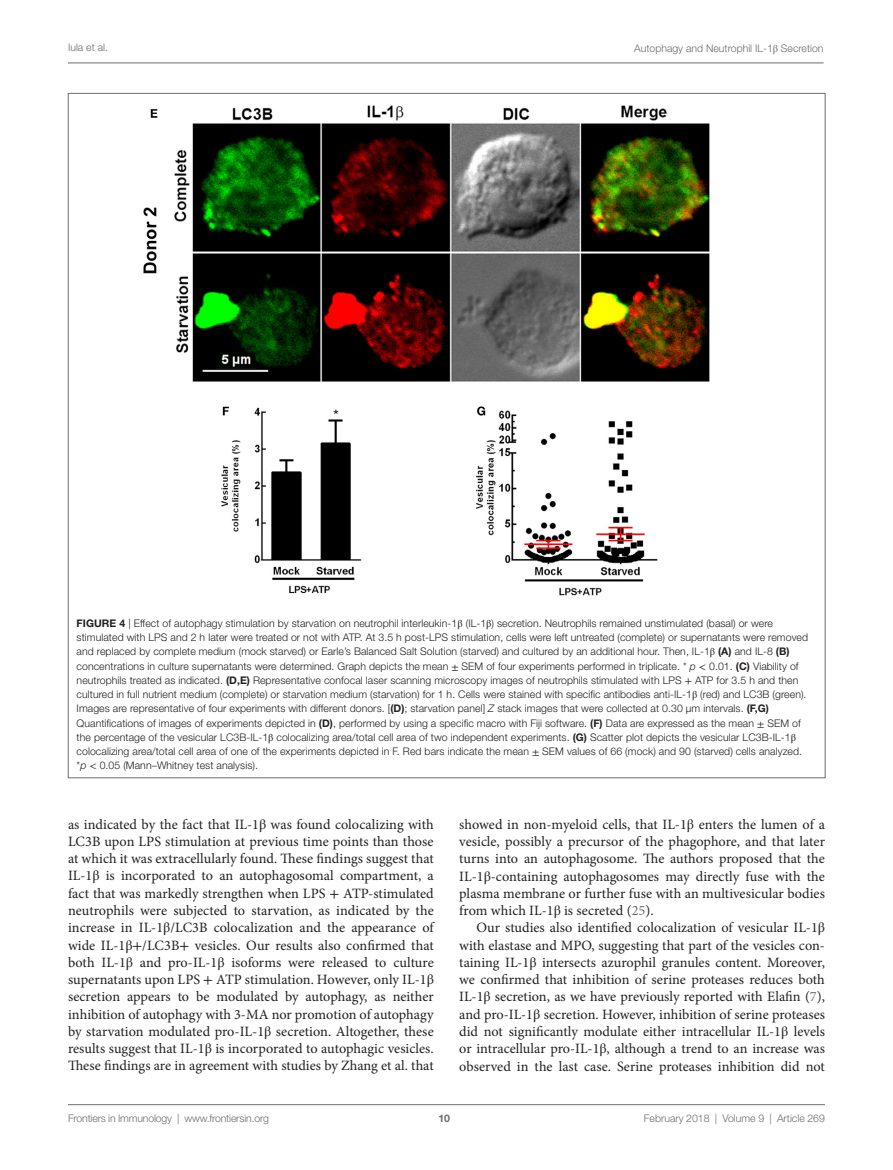
<style>
.page{position:relative;width:893px;height:1170px;background:#fff}
.page>*{position:absolute;margin:0;border:0;box-sizing:border-box;transform-origin:0 0}
.t1{font:14.25px/17.2px "Minion Pro";letter-spacing:.005em;color:#231f20;text-align:justify}
.t2{font:300 10.5px/14.2px "Helvetica Neue LT Std";letter-spacing:.005em;color:#231f20}
.t3{font:300 10.5px "Helvetica Neue LT Std";color:#6c6d70}
.t4{font:700 10.5px "Helvetica Neue LT Std";color:#6c6d70}
.s1{font-family:"STIX General";font-weight:400}
.s2{font-weight:700}
.s3{font-style:italic}
.s4{font-family:"STIX General"}
.s5{color:#6c6d70}
</style>
<div class="page">
<img style="left:143px;top:105px;width:567px;height:491px">
<hr style="left:68px;top:63px;width:756px;height:1px;background:#6c6d70">
<hr style="left:68px;top:1104px;width:757px;height:1px;background:#6c6d70">
<p class="t3" style="left:68px;top:41px;width:42px">Iula et al.</p>
<p class="t3" style="left:634px;top:42px;width:191px">Autophagy and Neutrophil IL-1<span class="s1">β</span> Secretion</p>
<p class="t2" style="left:77px;top:615px;width:733px"><span class="s2">FIGURE 4</span> | Effect of autophagy stimulation by starvation on neutrophil interleukin-1<span class="s1">β</span> (IL-1<span class="s1">β</span>) secretion. Neutrophils remained unstimulated (basal) or were stimulated with LPS and 2 h later were treated or not with ATP. At 3.5 h post-LPS stimulation, cells were left untreated (complete) or supernatants were removed and replaced by complete medium (mock starved) or Earle’s Balanced Salt Solution (starved) and cultured by an additional hour. Then, IL-1<span class="s1">β</span> <span class="s2">(A)</span> and IL-8 <span class="s2">(B) </span>concentrations in culture supernatants were determined. Graph depicts the mean <span class="s1">±</span> SEM of four experiments performed in triplicate. * <span class="s3">p</span> <span class="s1">&lt;</span> 0.01. <span class="s2">(C)</span> Viability of neutrophils treated as indicated. <span class="s2">(D,E)</span> Representative confocal laser scanning microscopy images of neutrophils stimulated with LPS <span class="s1">+</span> ATP for 3.5 h and then cultured in full nutrient medium (complete) or starvation medium (starvation) for 1 h. Cells were stained with specific antibodies anti-IL-1<span class="s1">β</span> (red) and LC3B (green).<br>Images are representative of four experiments with different donors. [<span class="s2">(D)</span>; starvation panel] <span class="s3">Z</span> stack images that were collected at 0.30 µm intervals. <span class="s2">(F,G)<br></span>Quantifications of images of experiments depicted in <span class="s2">(D)</span>, performed by using a specific macro with Fiji software. <span class="s2">(F)</span> Data are expressed as the mean <span class="s1">±</span> SEM of the percentage of the vesicular LC3B-IL-1<span class="s1">β</span> colocalizing area/total cell area of two independent experiments. <span class="s2">(G)</span> Scatter plot depicts the vesicular LC3B-IL-1<span class="s1">β </span>colocalizing area/total cell area of one of the experiments depicted in F. Red bars indicate the mean <span class="s1">±</span> SEM values of 66 (mock) and 90 (starved) cells analyzed. *<span class="s3">p</span> <span class="s1">&lt;</span> 0.05 (Mann–Whitney test analysis).</p>
<p class="t1" style="left:68px;top:815px;width:367px">as indicated by the fact that IL-1<span class="s4">β</span> was found colocalizing with LC3B upon LPS stimulation at previous time points than those at which it was extracellularly found. These findings suggest that IL-1<span class="s4">β</span> is incorporated to an autophagosomal compartment, a fact that was markedly strengthen when LPS <span class="s4">+</span> ATP-stimulated neutrophils were subjected to starvation, as indicated by the increase in IL-1<span class="s4">β</span>/LC3B colocalization and the appearance of wide IL-1<span class="s4">β+</span>/LC3B<span class="s4">+</span> vesicles. Our results also confirmed that both IL-1<span class="s4">β</span> and pro-IL-1<span class="s4">β</span> isoforms were released to culture supernatants upon LPS <span class="s4">+</span> ATP stimulation. However, only IL-1<span class="s4">β </span>secretion appears to be modulated by autophagy, as neither inhibition of autophagy with 3-MA nor promotion of autophagy by starvation modulated pro-IL-1<span class="s4">β</span> secretion. Altogether, these results suggest that IL-1<span class="s4">β</span> is incorporated to autophagic vesicles.<br>These findings are in agreement with studies by Zhang et al. that</p>
<p class="t1" style="left:459px;top:815px;width:367px">showed in non-myeloid cells, that IL-1<span class="s4">β</span> enters the lumen of a vesicle, possibly a precursor of the phagophore, and that later turns into an autophagosome. The authors proposed that the IL-1<span class="s4">β</span>-containing autophagosomes may directly fuse with the plasma membrane or further fuse with an multivesicular bodies from which IL-1<span class="s4">β</span> is secreted (<span class="s5">25</span>).</p>
<p class="t1" style="left:459px;top:919px;width:367px;text-indent:17px">Our studies also identified colocalization of vesicular IL-1<span class="s4">β </span>with elastase and MPO, suggesting that part of the vesicles con&shy;taining IL-1<span class="s4">β</span> intersects azurophil granules content. Moreover, we confirmed that inhibition of serine proteases reduces both IL-1<span class="s4">β</span> secretion, as we have previously reported with Elafin (<span class="s5">7</span>), and pro-IL-1<span class="s4">β</span> secretion. However, inhibition of serine proteases did not significantly modulate either intracellular IL-1<span class="s4">β</span> levels or intracellular pro-IL-1<span class="s4">β</span>, although a trend to an increase was observed in the last case. Serine proteases inhibition did not</p>
<p class="t3" style="left:68px;top:1111px;width:203px">Frontiers in Immunology | www.frontiersin.org</p>
<p class="t3" style="left:644px;top:1111px;width:183px">February 2018 | Volume 9 | Article 269</p>
<p class="t4" style="left:439px;top:1111px;width:13px">10</p>
</div>
